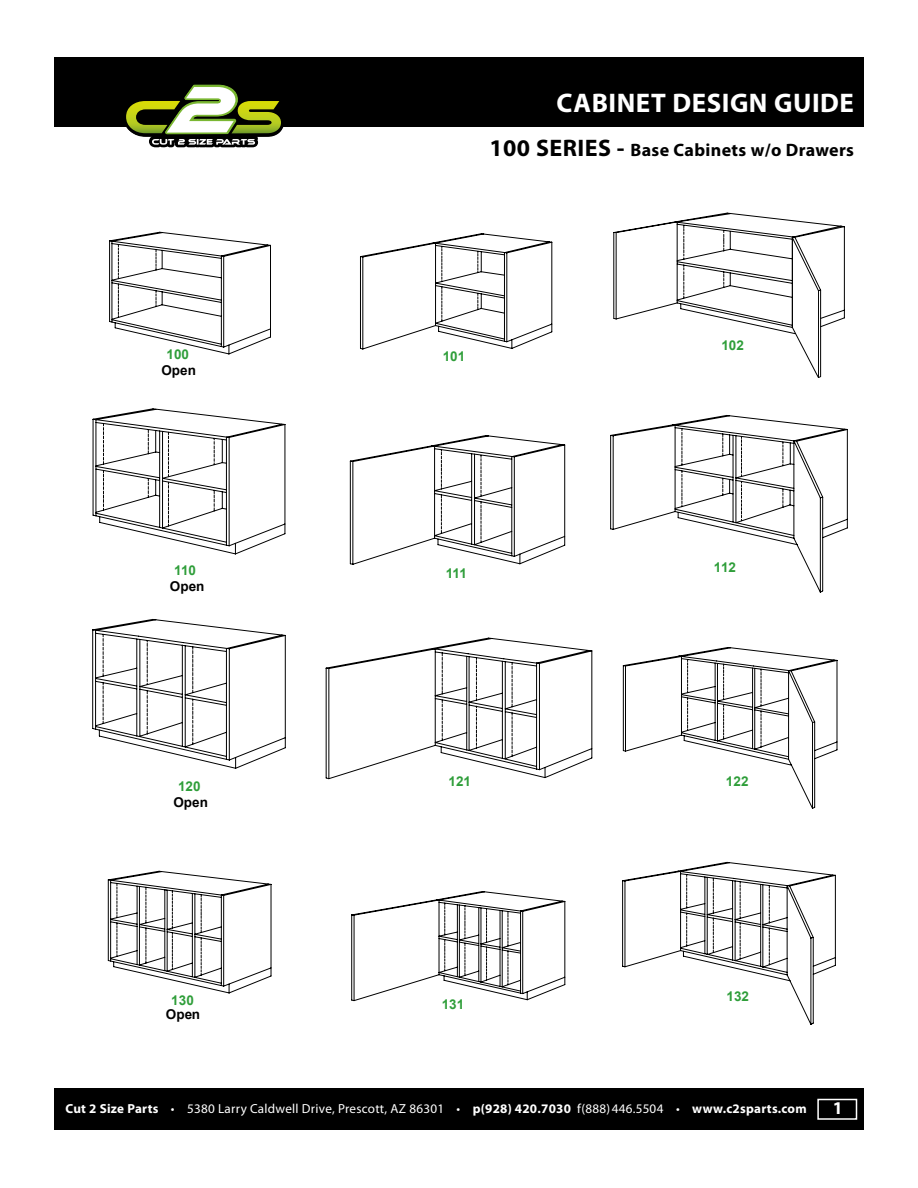
<style>
.page{position:relative;width:918px;height:1188px;background:#fff}
.page>*{position:absolute;margin:0;border:0;box-sizing:border-box;transform-origin:0 0}
.t1{font:700 27px "Myriad Pro";letter-spacing:.02em;color:#fff}
.t2{font:700 18px "Myriad Pro";letter-spacing:.02em;color:#000}
.t3{font:700 18px "Myriad Pro";color:#fff}
.t4{font:700 13.5px "Arial";letter-spacing:.005em;color:#2f9e3a}
.t5{font:700 13.5px "Arial";color:#000}
.t6{font:13.2px "Myriad Pro";letter-spacing:.02em;color:#fff}
.s1{font-size:24px}
.s2{font-weight:700}
</style>
<div class="page">
<div style="left:54px;top:57px;width:810px;height:70px;background:#000"></div>
<div style="left:54px;top:1088px;width:810px;height:41px;background:#000"></div>
<svg style="left:126px;top:84px;width:158px;height:63px"></svg>
<svg style="left:108px;top:871px;width:164px;height:122px"></svg>
<svg style="left:351px;top:891px;width:214px;height:110px"></svg>
<svg style="left:622px;top:862px;width:214px;height:163px"></svg>
<svg style="left:623px;top:647px;width:214px;height:162px"></svg>
<svg style="left:326px;top:638px;width:266px;height:141px"></svg>
<svg style="left:92px;top:619px;width:194px;height:150px"></svg>
<svg style="left:93px;top:408px;width:192px;height:146px"></svg>
<svg style="left:610px;top:415px;width:238px;height:178px"></svg>
<svg style="left:350px;top:435px;width:215px;height:130px"></svg>
<svg style="left:613px;top:213px;width:232px;height:165px"></svg>
<svg style="left:360px;top:233px;width:192px;height:116px"></svg>
<svg style="left:109px;top:232px;width:162px;height:122px"></svg>
<div style="left:817px;top:1099px;width:40px;height:21px;border:2px solid #fff"></div>
<h1 class="t1" style="left:557px;top:86px;width:299px">CABINET DESIGN GUIDE</h1>
<h2 class="t2" style="left:489px;top:138px;width:366px"><span class="s1">100 SERIES -</span> Base Cabinets w/o Drawers</h2>
<p class="t4" style="left:167px;top:345px;width:24px">100</p>
<p class="t5" style="left:161px;top:362px;width:36px">Open</p>
<p class="t4" style="left:443px;top:347px;width:24px">101</p>
<p class="t4" style="left:721px;top:337px;width:24px">102</p>
<p class="t4" style="left:174px;top:561px;width:23px">110</p>
<p class="t5" style="left:170px;top:578px;width:36px">Open</p>
<p class="t4" style="left:446px;top:564px;width:23px">111</p>
<p class="t4" style="left:714px;top:559px;width:24px">112</p>
<p class="t4" style="left:178px;top:777px;width:24px">120</p>
<p class="t5" style="left:174px;top:794px;width:36px">Open</p>
<p class="t4" style="left:449px;top:772px;width:24px">121</p>
<p class="t4" style="left:726px;top:772px;width:24px">122</p>
<p class="t4" style="left:171px;top:992px;width:24px">130</p>
<p class="t5" style="left:166px;top:1005px;width:36px">Open</p>
<p class="t4" style="left:442px;top:996px;width:24px">131</p>
<p class="t4" style="left:726px;top:987px;width:24px">132</p>
<p class="t6" style="left:66px;top:1101px;width:743px"><span class="s2">Cut 2 Size Parts</span> • 5380 Larry Caldwell Drive, Prescott, AZ 86301 • <span class="s2">p(928) 420.7030</span> f(888) 446.5504 • <span class="s2">www.c2sparts.com</span></p>
<h2 class="t3" style="left:833px;top:1096px;width:11px">1</h2>
</div>
